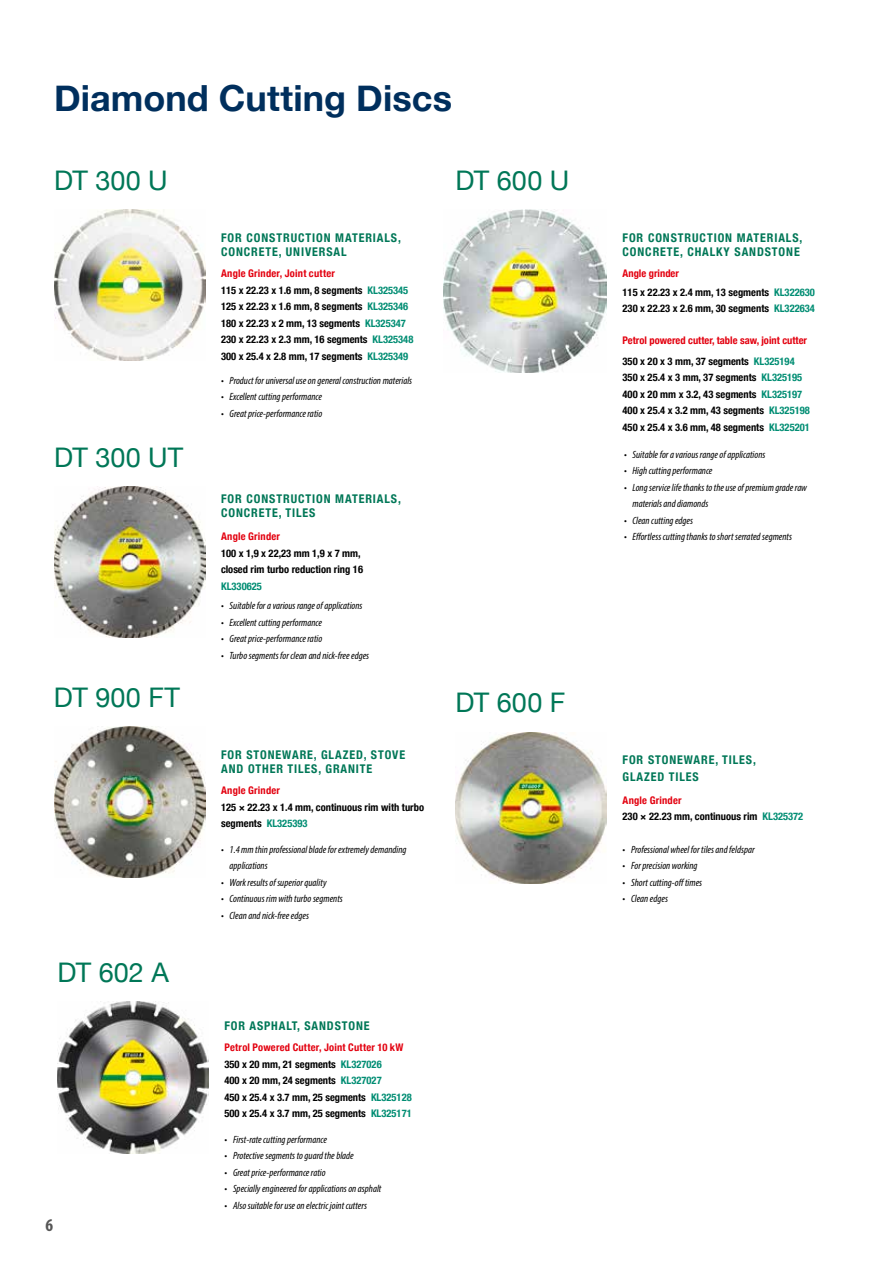
<style>
.page{position:relative;width:893px;height:1263px;background:#fff}
.page>*{position:absolute;margin:0;border:0;box-sizing:border-box;transform-origin:0 0}
.t1{font:700 36px "Helvetica Neue";letter-spacing:.005em;color:#002f5d}
.t2{font:27px "Helvetica Neue";color:#007757}
.t3{font:700 condensed 18px "Myriad Pro";color:#565656}
.t4{font:700 condensed 12px/14.4px "Helvetica Neue";letter-spacing:.075em;color:#007757}
.t5{font:italic condensed 10.5px/16.5px "Myriad Pro";color:#000}
.t6{font:700 condensed 10.5px/16.5px "Helvetica Neue";color:#000}
.t7{font:700 condensed 10.5px "Helvetica Neue";color:#e3000f}
.t8{font:700 condensed 10.5px "Helvetica Neue";letter-spacing:.02em;color:#e3000f}
.t9{font:700 condensed 10.5px "Helvetica Neue";color:#008d73}
.s1{color:#e3000f}
.s2{color:#008d73}
</style>
<div class="page">
<img style="left:455px;top:732px;width:152px;height:151px">
<img style="left:54px;top:727px;width:151px;height:151px">
<img style="left:443px;top:210px;width:164px;height:162px">
<img style="left:57px;top:1002px;width:152px;height:151px">
<img style="left:54px;top:210px;width:151px;height:151px">
<img style="left:54px;top:486px;width:151px;height:152px">
<h1 class="t1" style="left:54px;top:69px;width:399px">Diamond Cutting Discs</h1>
<h2 class="t2" style="left:54px;top:161px;width:115px">DT 300 U</h2>
<h2 class="t2" style="left:54px;top:437px;width:131px">DT 300 UT</h2>
<p class="t4" style="left:221px;top:229px;width:181px">FOR CONSTRUCTION MATERIALS,<br>CONCRETE, UNIVERSAL</p>
<p class="t6" style="left:221px;top:264px;width:194px"><span class="s1">Angle Grinder, Joint cutter<br></span>115 x 22.23 x 1.6 mm, 8 segments <span class="s2">KL325345<br></span>125 x 22.23 x 1.6 mm, 8 segments <span class="s2">KL325346<br></span>180 x 22.23 x 2 mm, 13 segments <span class="s2">KL325347<br></span>230 x 22.23 x 2.3 mm, 16 segments <span class="s2">KL325348<br></span>300 x 25.4 x 2.8 mm, 17 segments <span class="s2">KL325349</span></p>
<p class="t5" style="left:221px;top:372px;width:193px">• Product for universal use on general construction materials</p>
<p class="t5" style="left:221px;top:388px;width:102px">• Excellent cutting performance</p>
<p class="t5" style="left:221px;top:405px;width:103px">• Great price-performance ratio</p>
<p class="t4" style="left:221px;top:491px;width:181px">FOR CONSTRUCTION MATERIALS,<br>CONCRETE, TILES</p>
<p class="t8" style="left:221px;top:528px;width:61px">Angle Grinder</p>
<p class="t6" style="left:221px;top:544px;width:143px">100 x 1,9 x 22,23 mm 1,9 x 7 mm, closed rim turbo reduction ring 16</p>
<p class="t9" style="left:221px;top:577px;width:42px">KL330625</p>
<p class="t5" style="left:221px;top:597px;width:143px">• Suitable for a various range of applications</p>
<p class="t5" style="left:221px;top:614px;width:102px">• Excellent cutting performance</p>
<p class="t5" style="left:221px;top:630px;width:103px">• Great price-performance ratio</p>
<p class="t5" style="left:221px;top:647px;width:150px">• Turbo segments for clean and nick-free edges</p>
<h2 class="t2" style="left:455px;top:161px;width:115px">DT 600 U</h2>
<h2 class="t2" style="left:54px;top:678px;width:128px">DT 900 FT</h2>
<h2 class="t2" style="left:455px;top:683px;width:111px">DT 600 F</h2>
<p class="t4" style="left:221px;top:746px;width:186px">FOR STONEWARE, GLAZED, STOVE<br>AND OTHER TILES, GRANITE</p>
<p class="t8" style="left:221px;top:782px;width:61px">Angle Grinder</p>
<p class="t6" style="left:221px;top:798px;width:204px">125 × 22.23 x 1.4 mm, continuous rim with turbo segments <span class="s2">KL325393</span></p>
<h2 class="t2" style="left:57px;top:953px;width:113px">DT 602 A</h2>
<h3 class="t3" style="left:45px;top:1214px;width:9px">6</h3>
<p class="t5" style="left:230px;top:841px;width:178px;text-indent:-9px">• 1.4 mm thin professional blade for extremely demanding applications</p>
<p class="t5" style="left:221px;top:874px;width:107px">• Work results of superior quality</p>
<p class="t5" style="left:221px;top:890px;width:123px">• Continuous rim with turbo segments</p>
<p class="t5" style="left:221px;top:907px;width:89px">• Clean and nick-free edges</p>
<p class="t4" style="left:225px;top:1018px;width:147px">FOR ASPHALT, SANDSTONE</p>
<p class="t6" style="left:225px;top:1038px;width:189px"><span class="s1">Petrol Powered Cutter, Joint Cutter 10 kW </span>350 x 20 mm, 21 segments <span class="s2">KL327026<br></span>400 x 20 mm, 24 segments <span class="s2">KL327027<br></span>450 x 25.4 x 3.7 mm, 25 segments <span class="s2">KL325128<br></span>500 x 25.4 x 3.7 mm, 25 segments <span class="s2">KL325171</span></p>
<p class="t5" style="left:225px;top:1131px;width:104px">• First-rate cutting performance</p>
<p class="t5" style="left:225px;top:1147px;width:131px">• Protective segments to guard the blade</p>
<p class="t5" style="left:225px;top:1164px;width:103px">• Great price-performance ratio</p>
<p class="t5" style="left:225px;top:1180px;width:158px">• Specially engineered for applications on asphalt</p>
<p class="t5" style="left:225px;top:1197px;width:144px">• Also suitable for use on electric joint cutters</p>
<p class="t4" style="left:623px;top:229px;width:181px">FOR CONSTRUCTION MATERIALS,<br>CONCRETE, CHALKY SANDSTONE</p>
<p class="t7" style="left:623px;top:265px;width:58px">Angle grinder</p>
<p class="t6" style="left:623px;top:283px;width:194px">115 x 22.23 x 2.4 mm, 13 segments <span class="s2">KL322630<br></span>230 x 22.23 x 2.6 mm, 30 segments <span class="s2">KL322634</span></p>
<p class="t7" style="left:623px;top:332px;width:186px">Petrol powered cutter, table saw, joint cutter</p>
<p class="t6" style="left:623px;top:352px;width:189px">350 x 20 x 3 mm, 37 segments <span class="s2">KL325194<br></span>350 x 25.4 x 3 mm, 37 segments <span class="s2">KL325195<br></span>400 x 20 mm x 3.2, 43 segments <span class="s2">KL325197<br></span>400 x 25.4 x 3.2 mm, 43 segments <span class="s2">KL325198<br></span>450 x 25.4 x 3.6 mm, 48 segments <span class="s2">KL325201</span></p>
<p class="t5" style="left:624px;top:446px;width:143px">• Suitable for a various range of applications</p>
<p class="t5" style="left:624px;top:462px;width:90px">• High cutting performance</p>
<p class="t5" style="left:632px;top:479px;width:176px;text-indent:-9px">• Long service life thanks to the use of premium grade raw materials and diamonds</p>
<p class="t5" style="left:624px;top:512px;width:71px">• Clean cutting edges</p>
<p class="t5" style="left:624px;top:528px;width:170px">• Effortless cutting thanks to short serrated segments</p>
<p class="t4" style="left:623px;top:751px;width:135px;line-height:16.5px">FOR STONEWARE, TILES,<br>GLAZED TILES</p>
<p class="t6" style="left:623px;top:791px;width:182px"><span class="s1">Angle Grinder<br></span>230 × 22.23 mm, continuous rim <span class="s2">KL325372</span></p>
<p class="t5" style="left:623px;top:841px;width:134px">• Professional wheel for tiles and feldspar</p>
<p class="t5" style="left:623px;top:857px;width:77px">• For precision working</p>
<p class="t5" style="left:623px;top:874px;width:81px">• Short cutting-off times</p>
<p class="t5" style="left:623px;top:890px;width:47px">• Clean edges</p>
</div>
